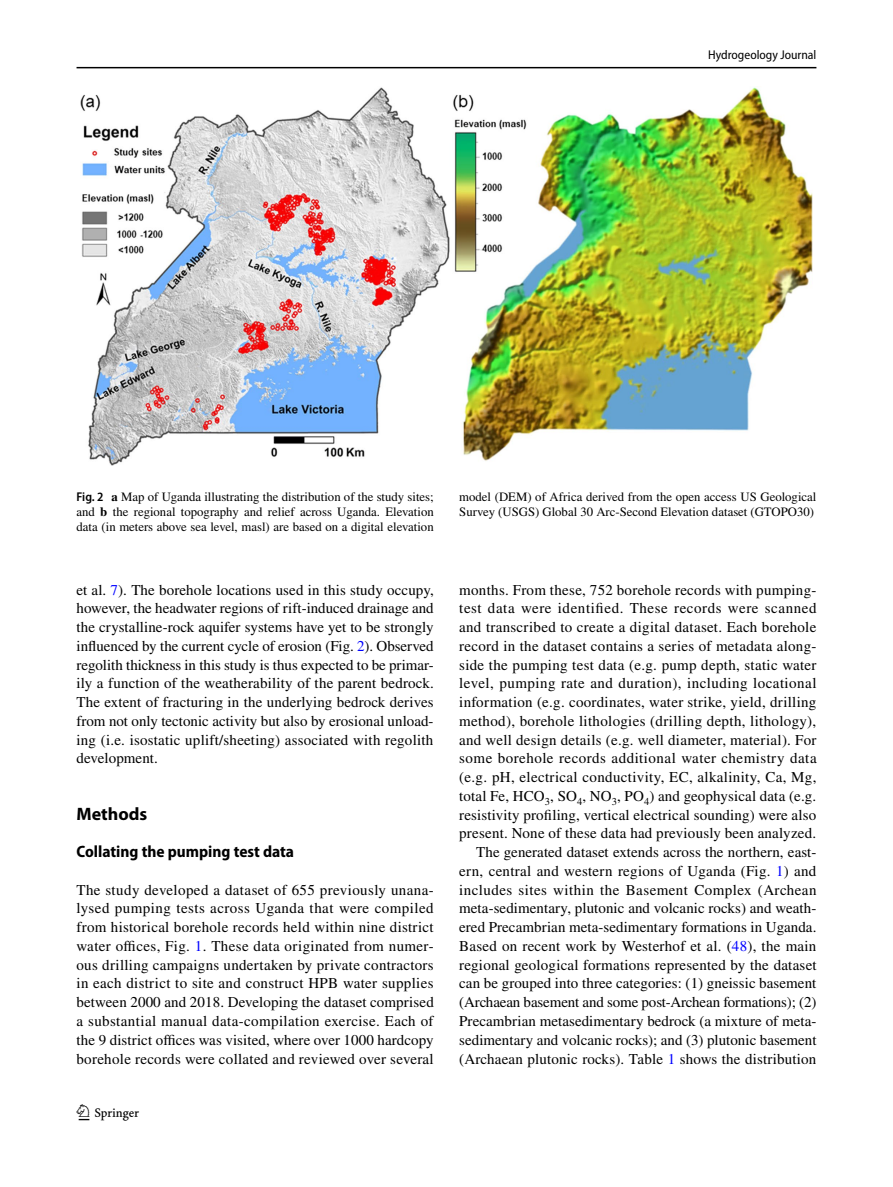
<style>
.page{position:relative;width:893px;height:1187px;background:#fff}
.page>*{position:absolute;margin:0;border:0;box-sizing:border-box;transform-origin:0 0}
.t1{font:22.5px "Springnew Regular 2";color:#000}
.t2{font:700 18px "Myriad Pro";color:#000}
.t3{font:700 semi-condensed 16.5px "Myriad Pro";color:#000}
.t4{font:15px/18.8px "STIX";letter-spacing:.015em;color:#000;text-align:justify}
.t5{font:12.75px/15px "STIX";color:#000;text-align:justify}
.t6{font:semi-condensed 12.75px "Myriad Pro";color:#000}
.s1{font-family:"Myriad Pro";font-weight:600;font-stretch:semi-condensed}
.s2{font-weight:700}
.s3{color:#00f}
</style>
<div class="page">
<hr style="left:77px;top:67px;width:739px;height:1px;background:#000">
<img style="left:81px;top:87px;width:731px;height:378px">
<p class="t6" style="left:708px;top:48px;width:110px">Hydrogeology Journal</p>
<p class="t5" style="left:77px;top:489px;width:359px"><span class="s1">Fig. 2</span> <span class="s2">a</span> Map of Uganda illustrating the distribution of the study sites; and <span class="s2">b</span> the regional topography and relief across Uganda. Elevation data (in meters above sea level, masl) are based on a digital elevation</p>
<p class="t5" style="left:459px;top:489px;width:359px">model (DEM) of Africa derived from the open access US Geological<br>Survey (USGS) Global 30 Arc-Second Elevation dataset (GTOPO30)</p>
<p class="t4" style="left:77px;top:581px;width:359px">et al. <span class="s3">7</span>). The borehole locations used in this study occupy, however, the headwater regions of rift-induced drainage and the crystalline-rock aquifer systems have yet to be strongly influenced by the current cycle of erosion (Fig. <span class="s3">2</span>). Observed regolith thickness in this study is thus expected to be primar&shy;ily a function of the weatherability of the parent bedrock.<br>The extent of fracturing in the underlying bedrock derives from not only tectonic activity but also by erosional unload&shy;ing (i.e. isostatic uplift/sheeting) associated with regolith development.</p>
<p class="t2" style="left:77px;top:801px;width:72px">Methods</p>
<p class="t3" style="left:77px;top:842px;width:219px">Collating the pumping test data</p>
<p class="t4" style="left:77px;top:881px;width:359px">The study developed a dataset of 655 previously unana&shy;lysed pumping tests across Uganda that were compiled from historical borehole records held within nine district water offices, Fig. <span class="s3">1</span>. These data originated from numer&shy;ous drilling campaigns undertaken by private contractors in each district to site and construct HPB water supplies between 2000 and 2018. Developing the dataset comprised a substantial manual data-compilation exercise. Each of the 9 district offices was visited, where over 1000 hardcopy borehole records were collated and reviewed over several</p>
<h1 class="t1" style="left:79px;top:1104px;width:62px">1 3</h1>
<p class="t4" style="left:459px;top:581px;width:359px;text-align:right">months. From these, 752 borehole records with pumping&shy;test data were identified. These records were scanned and transcribed to create a digital dataset. Each borehole record in the dataset contains a series of metadata along&shy;side the pumping test data (e.g. pump depth, static water level, pumping rate and duration), including locational information (e.g. coordinates, water strike, yield, drilling method), borehole lithologies (drilling depth, lithology), and well design details (e.g. well diameter, material). For some borehole records additional water chemistry data (e.g. pH, electrical conductivity, EC, alkalinity, Ca, Mg, total Fe, HCO<sub>3</sub>, SO<sub>4</sub>, NO<sub>3</sub>, PO<sub>4</sub>) and geophysical data (e.g. resistivity profiling, vertical electrical sounding) were also present. None of these data had previously been analyzed.<br>The generated dataset extends across the northern, east&shy;ern, central and western regions of Uganda (Fig. <span class="s3">1</span>) and includes sites within the Basement Complex (Archean meta-sedimentary, plutonic and volcanic rocks) and weath&shy;ered Precambrian meta-sedimentary formations in Uganda.<br>Based on recent work by Westerhof et al. (<span class="s3">48</span>), the main regional geological formations represented by the dataset can be grouped into three categories: (1) gneissic basement (Archaean basement and some post-Archean formations); (2)<br>Precambrian metasedimentary bedrock (a mixture of meta&shy;sedimentary and volcanic rocks); and (3) plutonic basement (Archaean plutonic rocks). Table <span class="s3">1</span> shows the distribution</p>
</div>
